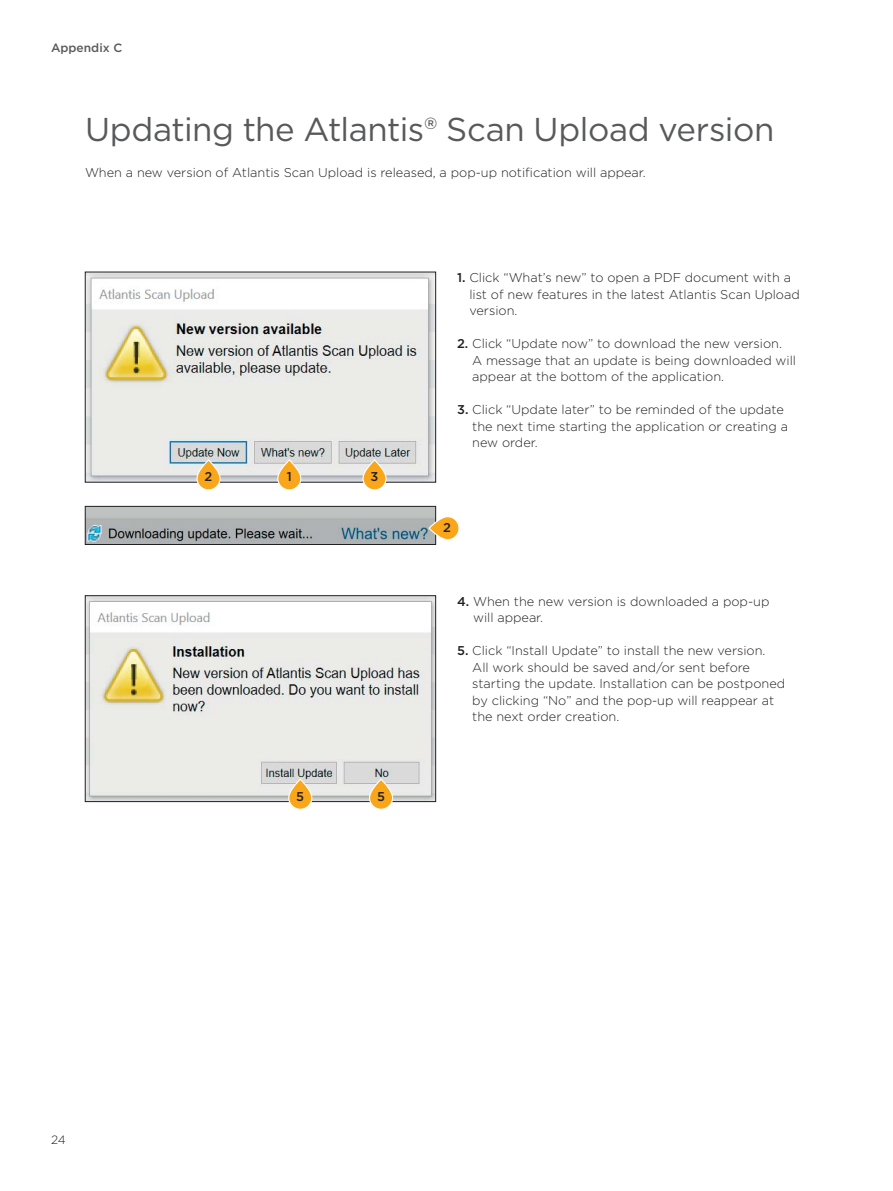
<style>
.page{position:relative;width:893px;height:1191px;background:#fff}
.page>*{position:absolute;margin:0;border:0;box-sizing:border-box;transform-origin:0 0}
.t1{font:33px "Gotham";letter-spacing:-.01em;color:#58595b}
.t2{font:300 12.75px/16.5px "Gotham";color:#231f20}
.t3{font:500 12.75px "Gotham";color:#231f20}
.t4{font:500 12px "Gotham";color:#58595b}
.t5{font:300 12px "Gotham";color:#231f20}
.s1{font-weight:500}
</style>
<div class="page">
<img style="left:87px;top:274px;width:347px;height:206px">
<div style="left:85px;top:272px;width:351px;height:210px;border:1px solid #231f20"></div>
<img style="left:87px;top:597px;width:347px;height:202px">
<div style="left:85px;top:595px;width:351px;height:206px;border:1px solid #231f20"></div>
<img style="left:87px;top:508px;width:347px;height:34px">
<div style="left:85px;top:506px;width:351px;height:38px;border:1px solid #231f20"></div>
<svg style="left:197px;top:460px;width:23px;height:30px"></svg>
<div style="left:196px;top:459px;width:25px;height:31px;border:1px solid #fff;border-radius:12px"></div>
<svg style="left:289px;top:779px;width:23px;height:30px"></svg>
<div style="left:288px;top:778px;width:24px;height:32px;border:1px solid #fff;border-radius:12px"></div>
<svg style="left:370px;top:779px;width:23px;height:30px"></svg>
<div style="left:369px;top:778px;width:24px;height:32px;border:1px solid #fff;border-radius:12px"></div>
<svg style="left:429px;top:516px;width:30px;height:24px"></svg>
<div style="left:429px;top:516px;width:31px;height:24px;border:1px solid #fff;border-radius:12px"></div>
<svg style="left:278px;top:460px;width:23px;height:30px"></svg>
<div style="left:277px;top:459px;width:24px;height:31px;border:1px solid #fff;border-radius:12px"></div>
<svg style="left:363px;top:460px;width:23px;height:30px"></svg>
<div style="left:362px;top:459px;width:25px;height:31px;border:1px solid #fff;border-radius:12px"></div>
<p class="t4" style="left:51px;top:43px;width:73px">Appendix C</p>
<h1 class="t1" style="left:85px;top:115px;width:691px">Updating the Atlantis® Scan Upload version</h1>
<p class="t2" style="left:85px;top:165px;width:562px">When a new version of Atlantis Scan Upload is released, a pop-up notification will appear.</p>
<p class="t5" style="left:51px;top:1134px;width:16px">24</p>
<p class="t3" style="left:205px;top:471px;width:9px">2</p>
<p class="t3" style="left:287px;top:471px;width:7px">1</p>
<p class="t3" style="left:371px;top:471px;width:9px">3</p>
<p class="t3" style="left:296px;top:790px;width:9px">5</p>
<p class="t3" style="left:377px;top:790px;width:9px">5</p>
<p class="t2" style="left:469px;top:270px;width:332px;text-indent:-12px"><span class="s1">1.</span> Click “What’s new” to open a PDF document with a list of new features in the latest Atlantis Scan Upload version.</p>
<p class="t2" style="left:472px;top:336px;width:325px;text-indent:-15px"><span class="s1">2.</span> Click “Update now” to download the new version.<br>A message that an update is being downloaded will appear at the bottom of the application.</p>
<p class="t2" style="left:472px;top:402px;width:317px;text-indent:-15px"><span class="s1">3.</span> Click “Update later” to be reminded of the update the next time starting the application or creating a new order.</p>
<p class="t3" style="left:443px;top:522px;width:9px">2</p>
<p class="t2" style="left:473px;top:594px;width:298px;text-indent:-16px"><span class="s1">4.</span> When the new version is downloaded a pop-up will appear.</p>
<p class="t2" style="left:472px;top:643px;width:314px;text-indent:-15px"><span class="s1">5.</span> Click “Install Update” to install the new version.<br>All work should be saved and/or sent before starting the update. Installation can be postponed by clicking “No” and the pop-up will reappear at the next order creation.</p>
</div>
